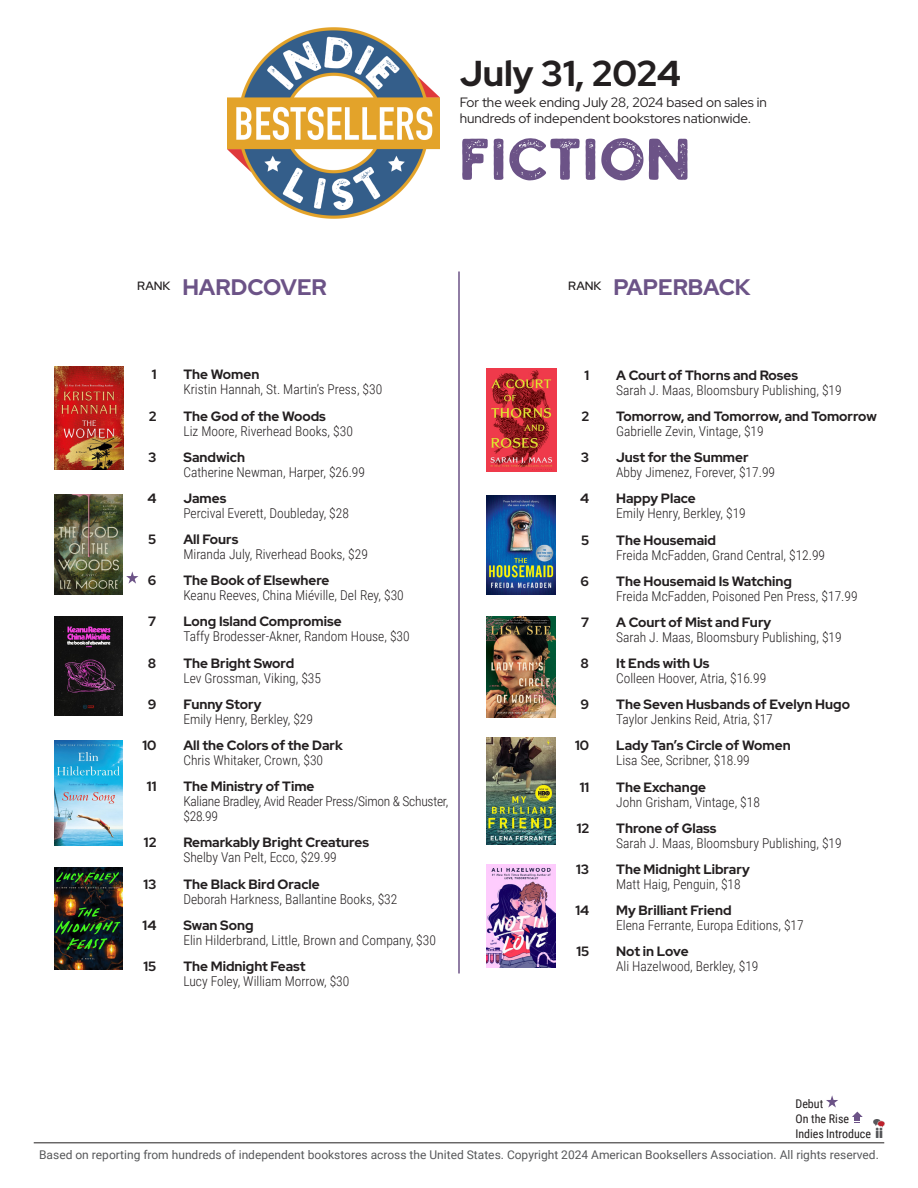
<style>
.page{position:relative;width:918px;height:1188px;background:#fff}
.page>*{position:absolute;margin:0;border:0;box-sizing:border-box;transform-origin:0 0}
.t1{font:54px "Holtzberg";letter-spacing:.01em;color:#6c5387}
.t2{font:700 36px "Red Hat Display";color:#231f20}
.t3{font:700 22.5px "Red Hat Display";color:#6c5387}
.Bibliography{font:300 13.5px "Roboto Condensed";color:#231f20}
.Book_Title___Rank{font:700 13.5px "Red Hat Display";color:#231f20}
.t4{font:13.5px/16.2px "Red Hat Display";color:#231f20}
.Bibliography-2{font:300 13.5px/15px "Roboto Condensed";letter-spacing:-.02em;color:#231f20}
.t5{font:12px "Roboto";color:#57585a}
.Book_Title{font:12px "Roboto Condensed";color:#231f20}
.t6{font:600 12px "Red Hat Display";color:#231f20}
</style>
<div class="page">
<img style="left:228px;top:27px;width:211px;height:192px">
<hr style="left:34px;top:1143px;width:850px;height:1px;background:#231f20">
<hr style="left:458px;top:271px;width:2px;height:702px;background:#6c5387">
<svg style="left:826px;top:1095px;width:12px;height:13px"></svg>
<svg style="left:852px;top:1112px;width:11px;height:11px"></svg>
<img style="left:873px;top:1119px;width:11px;height:19px">
<img style="left:54px;top:366px;width:70px;height:104px">
<img style="left:54px;top:617px;width:69px;height:98px">
<img style="left:54px;top:494px;width:69px;height:100px">
<img style="left:54px;top:867px;width:68px;height:103px">
<img style="left:54px;top:741px;width:69px;height:105px">
<svg style="left:126px;top:571px;width:12px;height:13px"></svg>
<img style="left:487px;top:369px;width:69px;height:103px">
<img style="left:487px;top:616px;width:68px;height:102px">
<img style="left:487px;top:496px;width:68px;height:99px">
<img style="left:487px;top:865px;width:69px;height:102px">
<img style="left:487px;top:738px;width:68px;height:106px">
<h2 class="t2" style="left:460px;top:50px;width:223px">July 31, 2024</h2>
<p class="t4" style="left:460px;top:94px;width:309px">For the week ending July 28, 2024 based on sales in hundreds of independent bookstores nationwide.</p>
<p class="t1" style="left:462px;top:136px;width:231px">FICTION</p>
<p class="t6" style="left:137px;top:278px;width:35px">RANK</p>
<p class="t3" style="left:182px;top:272px;width:146px">HARDCOVER</p>
<p class="t6" style="left:568px;top:278px;width:35px">RANK</p>
<p class="t3" style="left:613px;top:272px;width:139px">PAPERBACK</p>
<p class="Book_Title___Rank" style="left:152px;top:366px;width:6px">1</p>
<p class="Book_Title___Rank" style="left:183px;top:366px;width:78px">The Women</p>
<p class="Bibliography" style="left:183px;top:380px;width:200px">Kristin Hannah, St. Martin’s Press, $30</p>
<p class="Book_Title___Rank" style="left:149px;top:407px;width:9px">2</p>
<p class="Book_Title___Rank" style="left:183px;top:407px;width:144px">The God of the Woods</p>
<p class="Bibliography" style="left:183px;top:421px;width:171px">Liz Moore, Riverhead Books, $30</p>
<p class="Book_Title___Rank" style="left:148px;top:448px;width:10px">3</p>
<p class="Book_Title___Rank" style="left:183px;top:448px;width:63px">Sandwich</p>
<p class="Bibliography" style="left:183px;top:462px;width:183px">Catherine Newman, Harper, $26.99</p>
<p class="Book_Title___Rank" style="left:147px;top:489px;width:11px">4</p>
<p class="Book_Title___Rank" style="left:183px;top:489px;width:44px">James</p>
<p class="Bibliography" style="left:183px;top:504px;width:167px">Percival Everett, Doubleday, $28</p>
<p class="Book_Title___Rank" style="left:148px;top:531px;width:10px">5</p>
<p class="Book_Title___Rank" style="left:183px;top:531px;width:56px">All Fours</p>
<p class="Bibliography" style="left:183px;top:545px;width:186px">Miranda July, Riverhead Books, $29</p>
<p class="Book_Title___Rank" style="left:148px;top:572px;width:10px">6</p>
<p class="Book_Title___Rank" style="left:183px;top:572px;width:148px">The Book of Elsewhere</p>
<p class="Bibliography" style="left:183px;top:586px;width:222px">Keanu Reeves, China Miéville, Del Rey, $30</p>
<p class="Book_Title___Rank" style="left:148px;top:613px;width:10px">7</p>
<p class="Book_Title___Rank" style="left:183px;top:613px;width:160px">Long Island Compromise</p>
<p class="Bibliography" style="left:183px;top:627px;width:228px">Taffy Brodesser-Akner, Random House, $30</p>
<p class="Book_Title___Rank" style="left:148px;top:654px;width:10px">8</p>
<p class="Book_Title___Rank" style="left:183px;top:654px;width:112px">The Bright Sword</p>
<p class="Bibliography" style="left:183px;top:668px;width:139px">Lev Grossman, Viking, $35</p>
<p class="Book_Title___Rank" style="left:148px;top:695px;width:10px">9</p>
<p class="Book_Title___Rank" style="left:183px;top:695px;width:80px">Funny Story</p>
<p class="Bibliography" style="left:183px;top:710px;width:131px">Emily Henry, Berkley, $29</p>
<p class="Book_Title___Rank" style="left:142px;top:737px;width:15px">10</p>
<p class="Book_Title___Rank" style="left:183px;top:737px;width:161px">All the Colors of the Dark</p>
<p class="Bibliography" style="left:183px;top:751px;width:141px">Chris Whitaker, Crown, $30</p>
<p class="Book_Title___Rank" style="left:147px;top:778px;width:11px">11</p>
<p class="Book_Title___Rank" style="left:183px;top:778px;width:133px">The Ministry of Time</p>
<p class="Bibliography-2" style="left:183px;top:793px;width:267px">Kaliane Bradley, Avid Reader Press/Simon &amp; Schuster, $28.99</p>
<p class="Book_Title___Rank" style="left:144px;top:834px;width:14px">12</p>
<p class="Book_Title___Rank" style="left:183px;top:834px;width:187px">Remarkably Bright Creatures</p>
<p class="Bibliography" style="left:183px;top:848px;width:155px">Shelby Van Pelt, Ecco, $29.99</p>
<p class="Book_Title___Rank" style="left:143px;top:875px;width:15px">13</p>
<p class="Book_Title___Rank" style="left:183px;top:875px;width:138px">The Black Bird Oracle</p>
<p class="Bibliography" style="left:183px;top:889px;width:215px">Deborah Harkness, Ballantine Books, $32</p>
<p class="Book_Title___Rank" style="left:143px;top:916px;width:15px">14</p>
<p class="Book_Title___Rank" style="left:183px;top:916px;width:72px">Swan Song</p>
<p class="Bibliography" style="left:183px;top:931px;width:254px">Elin Hilderbrand, Little, Brown and Company, $30</p>
<p class="Book_Title___Rank" style="left:144px;top:957px;width:14px">15</p>
<p class="Book_Title___Rank" style="left:183px;top:957px;width:123px">The Midnight Feast</p>
<p class="Bibliography" style="left:183px;top:972px;width:167px">Lucy Foley, William Morrow, $30</p>
<p class="Book_Title___Rank" style="left:584px;top:366px;width:6px">1</p>
<p class="Book_Title___Rank" style="left:616px;top:366px;width:184px">A Court of Thorns and Roses</p>
<p class="Bibliography" style="left:616px;top:380px;width:227px">Sarah J. Maas, Bloomsbury Publishing, $19</p>
<p class="Book_Title___Rank" style="left:581px;top:407px;width:9px">2</p>
<p class="Book_Title___Rank" style="left:616px;top:407px;width:262px">Tomorrow, and Tomorrow, and Tomorrow</p>
<p class="Bibliography" style="left:616px;top:422px;width:149px">Gabrielle Zevin, Vintage, $19</p>
<p class="Book_Title___Rank" style="left:581px;top:449px;width:10px">3</p>
<p class="Book_Title___Rank" style="left:616px;top:449px;width:134px">Just for the Summer</p>
<p class="Bibliography" style="left:616px;top:463px;width:160px">Abby Jimenez, Forever, $17.99</p>
<p class="Book_Title___Rank" style="left:580px;top:490px;width:11px">4</p>
<p class="Book_Title___Rank" style="left:616px;top:490px;width:81px">Happy Place</p>
<p class="Bibliography" style="left:616px;top:504px;width:131px">Emily Henry, Berkley, $19</p>
<p class="Book_Title___Rank" style="left:581px;top:531px;width:10px">5</p>
<p class="Book_Title___Rank" style="left:616px;top:531px;width:101px">The Housemaid</p>
<p class="Bibliography" style="left:616px;top:545px;width:210px">Freida McFadden, Grand Central, $12.99</p>
<p class="Book_Title___Rank" style="left:581px;top:572px;width:10px">6</p>
<p class="Book_Title___Rank" style="left:616px;top:572px;width:177px">The Housemaid Is Watching</p>
<p class="Bibliography" style="left:616px;top:586px;width:243px">Freida McFadden, Poisoned Pen Press, $17.99</p>
<p class="Book_Title___Rank" style="left:581px;top:613px;width:10px">7</p>
<p class="Book_Title___Rank" style="left:616px;top:613px;width:157px">A Court of Mist and Fury</p>
<p class="Bibliography" style="left:616px;top:628px;width:227px">Sarah J. Maas, Bloomsbury Publishing, $19</p>
<p class="Book_Title___Rank" style="left:581px;top:655px;width:10px">8</p>
<p class="Book_Title___Rank" style="left:616px;top:655px;width:95px">It Ends with Us</p>
<p class="Bibliography" style="left:616px;top:669px;width:152px">Colleen Hoover, Atria, $16.99</p>
<p class="Book_Title___Rank" style="left:581px;top:696px;width:10px">9</p>
<p class="Book_Title___Rank" style="left:616px;top:696px;width:235px">The Seven Husbands of Evelyn Hugo</p>
<p class="Bibliography" style="left:616px;top:710px;width:158px">Taylor Jenkins Reid, Atria, $17</p>
<p class="Book_Title___Rank" style="left:575px;top:737px;width:15px">10</p>
<p class="Book_Title___Rank" style="left:616px;top:737px;width:176px">Lady Tan’s Circle of Women</p>
<p class="Bibliography" style="left:616px;top:751px;width:135px">Lisa See, Scribner, $18.99</p>
<p class="Book_Title___Rank" style="left:580px;top:778px;width:11px">11</p>
<p class="Book_Title___Rank" style="left:616px;top:778px;width:91px">The Exchange</p>
<p class="Bibliography" style="left:616px;top:792px;width:145px">John Grisham, Vintage, $18</p>
<p class="Book_Title___Rank" style="left:577px;top:819px;width:14px">12</p>
<p class="Book_Title___Rank" style="left:616px;top:819px;width:102px">Throne of Glass</p>
<p class="Bibliography" style="left:616px;top:834px;width:227px">Sarah J. Maas, Bloomsbury Publishing, $19</p>
<p class="Book_Title___Rank" style="left:576px;top:860px;width:15px">13</p>
<p class="Book_Title___Rank" style="left:616px;top:860px;width:135px">The Midnight Library</p>
<p class="Bibliography" style="left:616px;top:875px;width:126px">Matt Haig, Penguin, $18</p>
<p class="Book_Title___Rank" style="left:575px;top:902px;width:15px">14</p>
<p class="Book_Title___Rank" style="left:616px;top:902px;width:117px">My Brilliant Friend</p>
<p class="Bibliography" style="left:616px;top:916px;width:189px">Elena Ferrante, Europa Editions, $17</p>
<p class="Book_Title___Rank" style="left:576px;top:943px;width:14px">15</p>
<p class="Book_Title___Rank" style="left:616px;top:943px;width:74px">Not in Love</p>
<p class="Bibliography" style="left:616px;top:957px;width:144px">Ali Hazelwood, Berkley, $19</p>
<p class="Book_Title" style="left:795px;top:1095px;width:29px">Debut</p>
<p class="Book_Title" style="left:795px;top:1110px;width:55px">On the Rise</p>
<p class="Book_Title" style="left:795px;top:1125px;width:77px">Indies Introduce</p>
<p class="t5" style="left:39px;top:1146px;width:841px">Based on reporting from hundreds of independent bookstores across the United States. Copyright 2024 American Booksellers Association. All rights reserved.</p>
</div>
